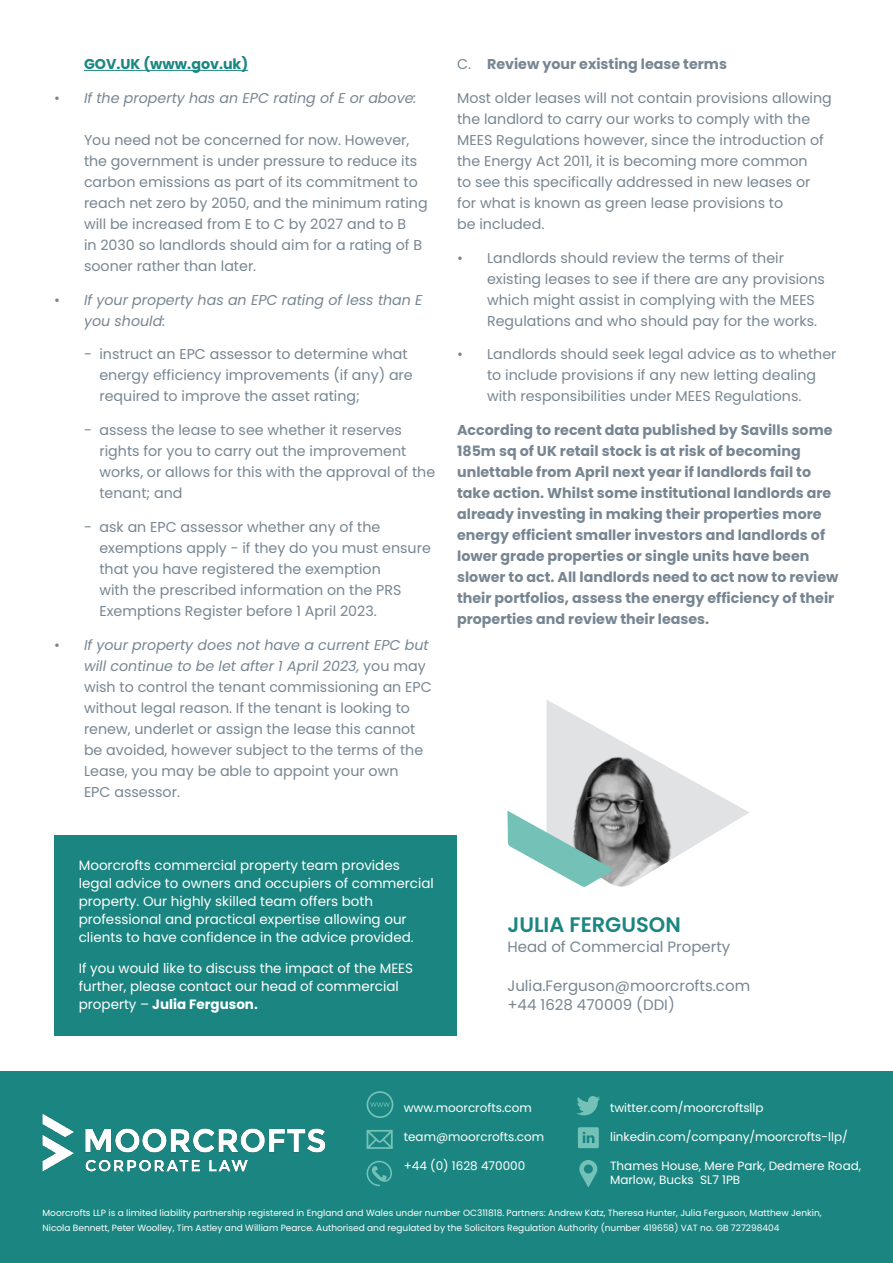
<style>
.page{position:relative;width:893px;height:1263px;background:#fff}
.page>*{position:absolute;margin:0;border:0;box-sizing:border-box;transform-origin:0 0}
.t1{font:600 21px "Poppins";color:#1b8681}
.t2{font:15px "Poppins";color:#778692}
.t3{font:14.25px/21px "Poppins";color:#778692}
.t4{font:700 14.25px/21px "Poppins";color:#778692}
.t5{font:italic 14.25px/21px "Poppins";color:#778692}
.t6{font:700 14.25px "Poppins";color:#1b8681}
.t7{font:13.5px/18px "Poppins";color:#fff}
.t8{font:12px/14.4px "Poppins";color:#fff}
.t9{font:9px/15px "Poppins";color:#fff}
.s1{font-style:normal}
.s2{font-style:italic}
.s3{font-weight:400}
.s4{font-weight:700}
</style>
<div class="page">
<div style="left:0;top:1071px;width:893px;height:192px;background:#1b8681"></div>
<div style="left:367px;top:1091px;width:26px;height:27px;border:2px solid #74c1b8;border-radius:50%"></div>
<svg style="left:370px;top:1102px;width:20px;height:5px"></svg>
<svg style="left:367px;top:1161px;width:25px;height:25px"></svg>
<svg style="left:367px;top:1130px;width:26px;height:19px"></svg>
<svg style="left:577px;top:1096px;width:23px;height:19px"></svg>
<svg style="left:579px;top:1160px;width:18px;height:27px"></svg>
<svg style="left:578px;top:1127px;width:21px;height:21px"></svg>
<img style="left:42px;top:1113px;width:284px;height:59px">
<div style="left:55px;top:835px;width:402px;height:201px;background:#1b8681"></div>
<hr style="left:84px;top:70px;width:164px;height:1px;background:#1b8681">
<svg style="left:507px;top:700px;width:242px;height:187px"></svg>
<p class="t6" style="left:84px;top:56px;width:166px">GOV.UK (www.gov.uk)</p>
<p class="t5" style="left:54px;top:87px;width:364px"><span class="s1">•</span> If the property has an EPC rating of E or above:</p>
<p class="t3" style="left:84px;top:129px;width:345px">You need not be concerned for now. However, the government is under pressure to reduce its carbon emissions as part of its commitment to reach net zero by 2050, and the minimum rating will be increased from E to C by 2027 and to B<br>in 2030 so landlords should aim for a rating of B sooner rather than later.</p>
<p class="t5" style="left:84px;top:289px;width:340px;text-indent:-30px"><span class="s1">•</span> If your property has an EPC rating of less than E you should:</p>
<p class="t3" style="left:99px;top:344px;width:315px;text-indent:-15px">- instruct an EPC assessor to determine what energy efficiency improvements (if any) are required to improve the asset rating;</p>
<p class="t3" style="left:99px;top:420px;width:337px;text-indent:-15px">- assess the lease to see whether it reserves rights for you to carry out the improvement works, or allows for this with the approval of the tenant; and</p>
<p class="t3" style="left:99px;top:516px;width:333px;text-indent:-15px">- ask an EPC assessor whether any of the exemptions apply - if they do you must ensure that you have registered the exemption<br>with the prescribed information on the PRS Exemptions Register before 1 April 2023.</p>
<p class="t3" style="left:84px;top:634px;width:349px;text-indent:-30px">• <span class="s2">If your property does not have a current EPC but will continue to be let after 1 April 2023,</span> you may wish to control the tenant commissioning an EPC without legal reason. If the tenant is looking to renew, underlet or assign the lease this cannot be avoided, however subject to the terms of the Lease, you may be able to appoint your own<br>EPC assessor.</p>
<p class="t4" style="left:457px;top:54px;width:271px"><span class="s3">C.</span> Review your existing lease terms</p>
<p class="t3" style="left:457px;top:87px;width:376px">Most older leases will not contain provisions allowing the landlord to carry our works to comply with the MEES Regulations however, since the introduction of the Energy Act 2011, it is becoming more common<br>to see this specifically addressed in new leases or for what is known as green lease provisions to<br>be included.</p>
<p class="t3" style="left:487px;top:247px;width:339px;text-indent:-30px">• Landlords should review the terms of their existing leases to see if there are any provisions which might assist in complying with the MEES Regulations and who should pay for the works.</p>
<p class="t3" style="left:487px;top:344px;width:351px;text-indent:-30px">• Landlords should seek legal advice as to whether to include provisions if any new letting dealing with responsibilities under MEES Regulations.</p>
<p class="t4" style="left:457px;top:420px;width:383px">According to recent data published by Savills some 185m sq of UK retail stock is at risk of becoming unlettable from April next year if landlords fail to take action. Whilst some institutional landlords are already investing in making their properties more energy efficient smaller investors and landlords of lower grade properties or single units have been slower to act. All landlords need to act now to review their portfolios, assess the energy efficiency of their properties and review their leases.</p>
<p class="t7" style="left:79px;top:856px;width:357px">Moorcrofts commercial property team provides legal advice to owners and occupiers of commercial property. Our highly skilled team offers both professional and practical expertise allowing our clients to have confidence in the advice provided.</p>
<p class="t7" style="left:79px;top:959px;width:336px">If you would like to discuss the impact of the MEES further, please contact our head of commercial property – <span class="s4">Julia Ferguson.</span></p>
<p class="t1" style="left:507px;top:912px;width:175px">JULIA FERGUSON</p>
<p class="t2" style="left:507px;top:938px;width:224px">Head of Commercial Property</p>
<p class="t2" style="left:507px;top:977px;width:244px">Julia.Ferguson@moorcrofts.com</p>
<p class="t2" style="left:507px;top:996px;width:169px">+44 1628 470009 (DDI)</p>
<p class="t8" style="left:404px;top:1101px;width:130px">www.moorcrofts.com</p>
<p class="t8" style="left:404px;top:1130px;width:142px">team@moorcrofts.com</p>
<p class="t8" style="left:404px;top:1158px;width:123px">+44 (0) 1628 470000</p>
<p class="t8" style="left:610px;top:1101px;width:155px">twitter.com/moorcroftsllp</p>
<p class="t8" style="left:610px;top:1130px;width:239px">linkedin.com/company/moorcrofts-llp/</p>
<p class="t8" style="left:610px;top:1158px;width:253px">Thames House, Mere Park, Dedmere Road,<br>Marlow, Bucks SL7 1PB</p>
<p class="t9" style="left:43px;top:1206px;width:781px">Moorcrofts LLP is a limited liability partnership registered in England and Wales under number OC311818. Partners: Andrew Katz, Theresa Hunter, Julia Ferguson, Matthew Jenkin,<br>Nicola Bennett, Peter Woolley, Tim Astley and William Pearce. Authorised and regulated by the Solicitors Regulation Authority (number 419658) VAT no. GB 727298404</p>
</div>
